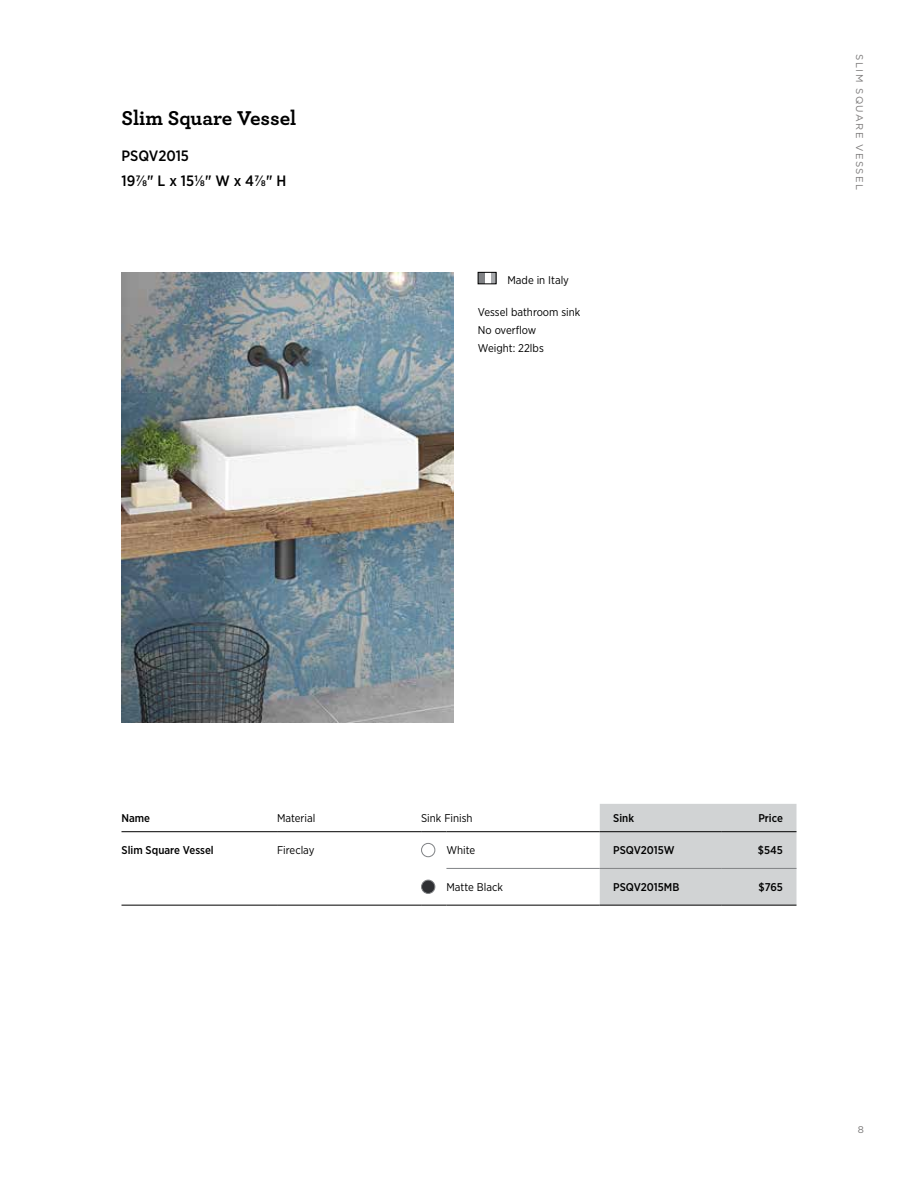
<style>
.page{position:relative;width:918px;height:1188px;background:#fff}
.page>*{position:absolute;margin:0;border:0;box-sizing:border-box;transform-origin:0 0}
.t1{font:700 21px "Archer";color:#000}
.t2{font:500 15px/24.9px "Gotham Narrow";color:#000}
.t3{font:11.25px/18px "Gotham Narrow";color:#000}
.t4{font:500 11.25px "Gotham Narrow";color:#000}
.t5{font:9.75px "Gotham";letter-spacing:.15em;color:#797777}
</style>
<div class="page">
<svg style="left:480px;top:274px;width:14px;height:8px"></svg>
<div style="left:478px;top:272px;width:18px;height:12px;border:1px solid #000"></div>
<img style="left:122px;top:272px;width:331px;height:451px">
<div style="left:600px;top:804px;width:196px;height:101px;background:#d1d3d4"></div>
<hr style="left:122px;top:831px;width:155px;height:1px;background:#000">
<hr style="left:277px;top:831px;width:144px;height:1px;background:#000">
<svg style="left:421px;top:831px;width:25px;height:1px"></svg>
<hr style="left:446px;top:831px;width:154px;height:1px;background:#000">
<hr style="left:277px;top:905px;width:144px;height:1px;background:#000">
<svg style="left:421px;top:905px;width:25px;height:1px"></svg>
<hr style="left:600px;top:831px;width:122px;height:1px;background:#000">
<hr style="left:722px;top:831px;width:75px;height:1px;background:#000">
<hr style="left:122px;top:905px;width:155px;height:1px;background:#000">
<hr style="left:446px;top:905px;width:154px;height:1px;background:#000">
<hr style="left:600px;top:905px;width:122px;height:1px;background:#000">
<hr style="left:722px;top:905px;width:75px;height:1px;background:#000">
<hr style="left:446px;top:868px;width:154px;height:1px;background:#808285">
<hr style="left:600px;top:868px;width:122px;height:1px;background:#808285">
<hr style="left:722px;top:868px;width:75px;height:1px;background:#808285">
<div style="left:421px;top:843px;width:14px;height:14px;border:1px solid #808285;border-radius:50%"></div>
<div style="left:422px;top:880px;width:13px;height:13px;background:#2f3033;border-radius:50%"></div>
<div style="left:421px;top:880px;width:14px;height:14px;border:1px solid #808285;border-radius:50%"></div>
<h1 class="t1" style="left:122px;top:101px;width:176px">Slim Square Vessel</h1>
<h2 class="t2" style="left:122px;top:143px;width:166px">PSQV2015<br>197/8" L x 151/8" W x 47/8" H</h2>
<p class="t3" style="left:508px;top:271px;width:63px">Made in Italy</p>
<p class="t3" style="left:478px;top:302px;width:104px">Vessel bathroom sink<br>No overflow<br>Weight: 22lbs</p>
<p class="t5" style="left:866px;top:54px;width:138px;rotate:90deg">SLIM SQUARE VESSEL</p>
<p class="t4" style="left:122px;top:811px;width:30px">Name</p>
<p class="t3" style="left:277px;top:809px;width:40px">Material</p>
<p class="t3" style="left:421px;top:809px;width:53px">Sink Finish</p>
<p class="t4" style="left:613px;top:811px;width:22px">Sink</p>
<p class="t4" style="left:758px;top:811px;width:26px">Price</p>
<p class="t4" style="left:122px;top:843px;width:94px">Slim Square Vessel</p>
<p class="t3" style="left:277px;top:841px;width:39px">Fireclay</p>
<p class="t3" style="left:446px;top:841px;width:30px">White</p>
<p class="t4" style="left:613px;top:843px;width:63px">PSQV2015W</p>
<p class="t4" style="left:758px;top:843px;width:27px">$545</p>
<p class="t3" style="left:446px;top:878px;width:58px">Matte Black</p>
<p class="t4" style="left:613px;top:880px;width:68px">PSQV2015MB</p>
<p class="t4" style="left:759px;top:880px;width:26px">$765</p>
<p class="t5" style="left:858px;top:1124px;width:8px">8</p>
</div>
